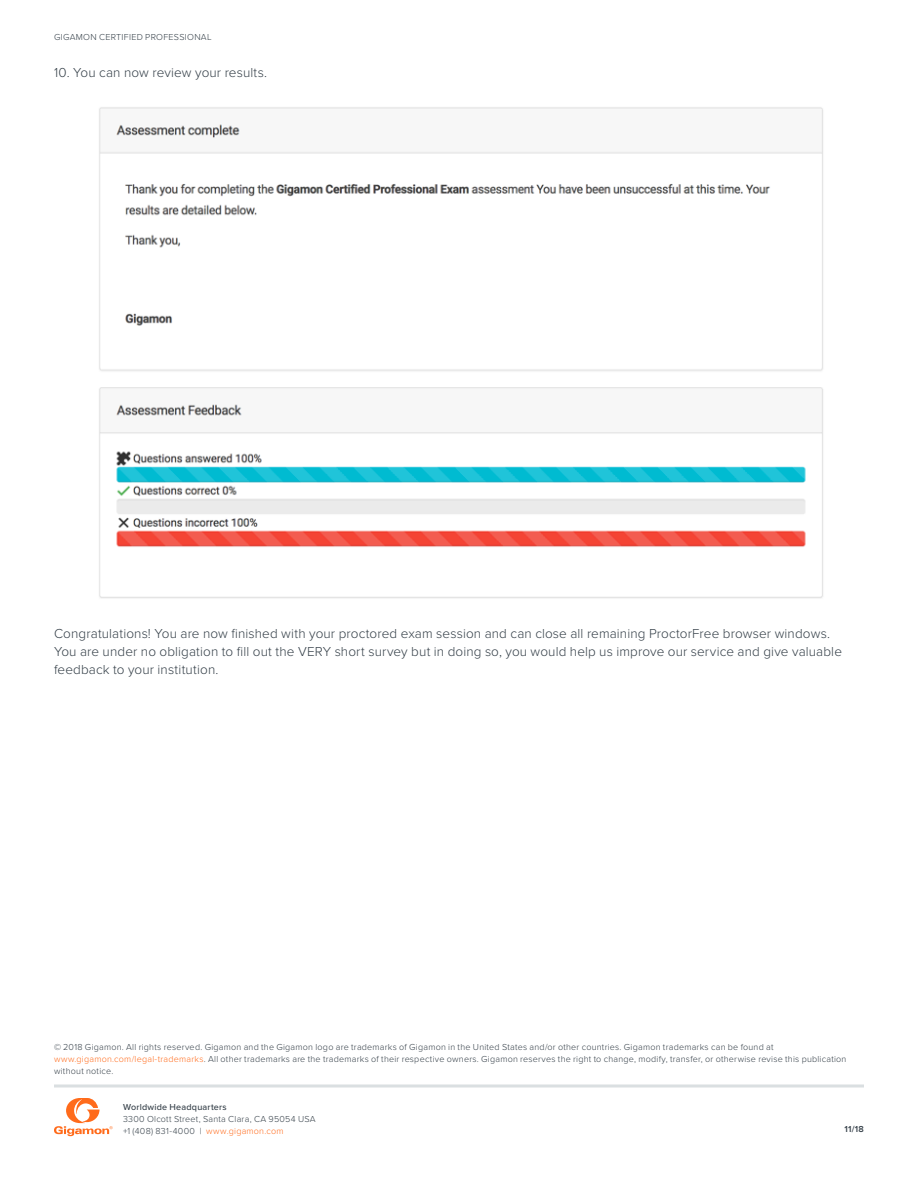
<style>
.page{position:relative;width:918px;height:1188px;background:#fff}
.page>*{position:absolute;margin:0;border:0;box-sizing:border-box;transform-origin:0 0}
.t1{font:300 13.5px/18px "Proxima Nova";letter-spacing:.01em;color:#333e47}
.t2{font:300 9px/12px "Proxima Nova";letter-spacing:.025em;color:#333e47}
.t3{font:500 9px "Proxima Nova";letter-spacing:.025em;color:#333e47}
.t4{font:600 9px "Proxima Nova";color:#333e47}
.s1{color:#ff6b1b}
</style>
<div class="page">
<hr style="left:54px;top:1084px;width:810px;height:4px;background:#e3e6e8">
<svg style="left:54px;top:1098px;width:59px;height:38px"></svg>
<img style="left:99px;top:107px;width:724px;height:491px">
<p class="t2" style="left:54px;top:30px;width:159px">GIGAMON CERTIFIED PROFESSIONAL</p>
<h1 class="t1" style="left:54px;top:62px;width:215px">10. You can now review your results.</h1>
<p class="t1" style="left:54px;top:623px;width:790px">Congratulations! You are now finished with your proctored exam session and can close all remaining ProctorFree browser windows.<br>You are under no obligation to fill out the VERY short survey but in doing so, you would help us improve our service and give valuable feedback to your institution.</p>
<p class="t2" style="left:54px;top:1041px;width:794px">© 2018 Gigamon. All rights reserved. Gigamon and the Gigamon logo are trademarks of Gigamon in the United States and/or other countries. Gigamon trademarks can be found at <span class="s1">www.gigamon.com/legal-trademarks</span>. All other trademarks are the trademarks of their respective owners. Gigamon reserves the right to change, modify, transfer, or otherwise revise this publication without notice.</p>
<p class="t3" style="left:123px;top:1100px;width:105px">Worldwide Headquarters</p>
<p class="t2" style="left:123px;top:1113px;width:194px">3300 Olcott Street, Santa Clara, CA 95054 USA +1 (408) 831-4000 | <span class="s1">www.gigamon.com</span></p>
<p class="t4" style="left:845px;top:1122px;width:21px">11/18</p>
</div>
